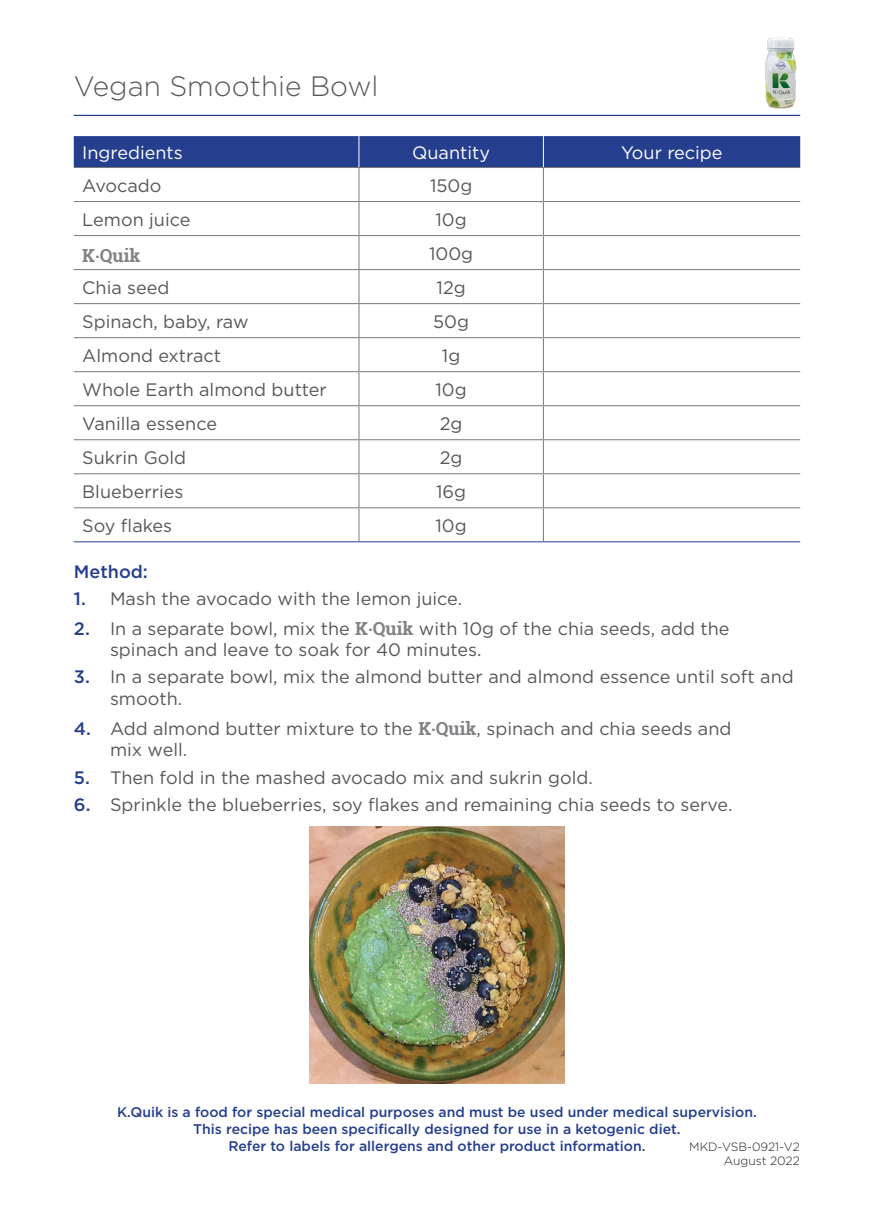
<style>
.page{position:relative;width:874px;height:1225px;background:#fff}
.page>*{position:absolute;margin:0;border:0;box-sizing:border-box;transform-origin:0 0}
.t1{font:300 28px "Gotham";color:#57585a}
.t2{font:18px/21.6px "Gotham";color:#57585a}
.t3{font:18px "Gotham";color:#fff}
.t4{font:500 18px "Gotham";color:#253f8e}
.t5{font:700 18px "Roboto Slab";color:#808285}
.t6{font:500 14px/16.8px "Gotham";color:#253f8e;text-align:center}
.t7{font:300 12px "Gotham";color:#231f20}
.s1{font-weight:500;color:#253f8e}
.s2{font-family:"Roboto Slab";font-weight:700;color:#808285}
</style>
<div class="page">
<hr style="left:74px;top:115px;width:725px;height:1px;background:#253f8e">
<div style="left:74px;top:136px;width:725px;height:31px;background:#253f8e"></div>
<hr style="left:358px;top:136px;width:1px;height:31px;background:#fff">
<hr style="left:542px;top:136px;width:1px;height:31px;background:#fff">
<hr style="left:358px;top:168px;width:1px;height:33px;background:#787a7d">
<hr style="left:542px;top:168px;width:1px;height:33px;background:#787a7d">
<hr style="left:358px;top:202px;width:1px;height:33px;background:#787a7d">
<hr style="left:542px;top:202px;width:1px;height:33px;background:#787a7d">
<hr style="left:358px;top:236px;width:1px;height:33px;background:#787a7d">
<hr style="left:542px;top:236px;width:1px;height:33px;background:#787a7d">
<hr style="left:358px;top:270px;width:1px;height:33px;background:#787a7d">
<hr style="left:542px;top:270px;width:1px;height:33px;background:#787a7d">
<hr style="left:358px;top:304px;width:1px;height:33px;background:#787a7d">
<hr style="left:542px;top:304px;width:1px;height:33px;background:#787a7d">
<hr style="left:358px;top:338px;width:1px;height:33px;background:#787a7d">
<hr style="left:542px;top:338px;width:1px;height:33px;background:#787a7d">
<hr style="left:358px;top:372px;width:1px;height:33px;background:#787a7d">
<hr style="left:542px;top:372px;width:1px;height:33px;background:#787a7d">
<hr style="left:358px;top:406px;width:1px;height:33px;background:#787a7d">
<hr style="left:542px;top:406px;width:1px;height:33px;background:#787a7d">
<hr style="left:358px;top:440px;width:1px;height:33px;background:#787a7d">
<hr style="left:542px;top:440px;width:1px;height:33px;background:#787a7d">
<hr style="left:358px;top:474px;width:1px;height:33px;background:#787a7d">
<hr style="left:542px;top:474px;width:1px;height:33px;background:#787a7d">
<hr style="left:358px;top:508px;width:1px;height:33px;background:#787a7d">
<hr style="left:542px;top:508px;width:1px;height:33px;background:#787a7d">
<hr style="left:74px;top:167px;width:285px;height:1px;background:#787a7d">
<hr style="left:359px;top:167px;width:184px;height:1px;background:#787a7d">
<hr style="left:543px;top:167px;width:256px;height:1px;background:#787a7d">
<hr style="left:74px;top:201px;width:285px;height:1px;background:#787a7d">
<hr style="left:359px;top:201px;width:184px;height:1px;background:#787a7d">
<hr style="left:543px;top:201px;width:256px;height:1px;background:#787a7d">
<hr style="left:74px;top:235px;width:285px;height:1px;background:#787a7d">
<hr style="left:359px;top:235px;width:184px;height:1px;background:#787a7d">
<hr style="left:543px;top:235px;width:256px;height:1px;background:#787a7d">
<hr style="left:74px;top:269px;width:285px;height:1px;background:#787a7d">
<hr style="left:359px;top:269px;width:184px;height:1px;background:#787a7d">
<hr style="left:543px;top:269px;width:256px;height:1px;background:#787a7d">
<hr style="left:74px;top:303px;width:285px;height:1px;background:#787a7d">
<hr style="left:359px;top:303px;width:184px;height:1px;background:#787a7d">
<hr style="left:543px;top:303px;width:256px;height:1px;background:#787a7d">
<hr style="left:74px;top:337px;width:285px;height:1px;background:#787a7d">
<hr style="left:359px;top:337px;width:184px;height:1px;background:#787a7d">
<hr style="left:543px;top:337px;width:256px;height:1px;background:#787a7d">
<hr style="left:74px;top:371px;width:285px;height:1px;background:#787a7d">
<hr style="left:359px;top:371px;width:184px;height:1px;background:#787a7d">
<hr style="left:543px;top:371px;width:256px;height:1px;background:#787a7d">
<hr style="left:74px;top:405px;width:285px;height:1px;background:#787a7d">
<hr style="left:359px;top:405px;width:184px;height:1px;background:#787a7d">
<hr style="left:543px;top:405px;width:256px;height:1px;background:#787a7d">
<hr style="left:74px;top:439px;width:285px;height:1px;background:#787a7d">
<hr style="left:359px;top:439px;width:184px;height:1px;background:#787a7d">
<hr style="left:543px;top:439px;width:256px;height:1px;background:#787a7d">
<hr style="left:74px;top:473px;width:285px;height:1px;background:#787a7d">
<hr style="left:359px;top:473px;width:184px;height:1px;background:#787a7d">
<hr style="left:543px;top:473px;width:256px;height:1px;background:#787a7d">
<hr style="left:74px;top:507px;width:285px;height:1px;background:#787a7d">
<hr style="left:359px;top:507px;width:184px;height:1px;background:#787a7d">
<hr style="left:543px;top:507px;width:256px;height:1px;background:#787a7d">
<hr style="left:74px;top:541px;width:285px;height:1px;background:#253f8e">
<hr style="left:359px;top:541px;width:184px;height:1px;background:#253f8e">
<hr style="left:543px;top:541px;width:256px;height:1px;background:#253f8e">
<img style="left:309px;top:826px;width:255px;height:257px">
<img style="left:765px;top:37px;width:32px;height:72px">
<p class="t1" style="left:74px;top:68px;width:306px">Vegan Smoothie Bowl</p>
<p class="t3" style="left:82px;top:141px;width:102px">Ingredients</p>
<p class="t3" style="left:412px;top:141px;width:79px">Quantity</p>
<p class="t3" style="left:620px;top:141px;width:103px">Your recipe</p>
<p class="t2" style="left:82px;top:174px;width:81px">Avocado</p>
<p class="t2" style="left:430px;top:174px;width:44px">150g</p>
<p class="t2" style="left:82px;top:208px;width:110px">Lemon juice</p>
<p class="t2" style="left:435px;top:208px;width:33px">10g</p>
<p class="t5" style="left:82px;top:243px;width:60px">K.Quik</p>
<p class="t2" style="left:429px;top:242px;width:46px">100g</p>
<p class="t2" style="left:82px;top:276px;width:89px">Chia seed</p>
<p class="t2" style="left:436px;top:276px;width:31px">12g</p>
<p class="t2" style="left:82px;top:310px;width:168px">Spinach, baby, raw</p>
<p class="t2" style="left:433px;top:310px;width:37px">50g</p>
<p class="t2" style="left:82px;top:344px;width:140px">Almond extract</p>
<p class="t2" style="left:442px;top:344px;width:20px">1g</p>
<p class="t2" style="left:82px;top:378px;width:246px">Whole Earth almond butter</p>
<p class="t2" style="left:435px;top:378px;width:33px">10g</p>
<p class="t2" style="left:82px;top:412px;width:136px">Vanilla essence</p>
<p class="t2" style="left:439px;top:412px;width:24px">2g</p>
<p class="t2" style="left:82px;top:446px;width:105px">Sukrin Gold</p>
<p class="t2" style="left:439px;top:446px;width:24px">2g</p>
<p class="t2" style="left:82px;top:480px;width:103px">Blueberries</p>
<p class="t2" style="left:436px;top:480px;width:32px">16g</p>
<p class="t2" style="left:82px;top:514px;width:91px">Soy flakes</p>
<p class="t2" style="left:435px;top:514px;width:33px">10g</p>
<p class="t4" style="left:74px;top:559px;width:75px">Method:</p>
<p class="t2" style="left:74px;top:587px;width:389px"><span class="s1">1.</span> Mash the avocado with the lemon juice.</p>
<p class="t2" style="left:110px;top:617px;width:620px;text-indent:-36px"><span class="s1">2.</span> In a separate bowl, mix the <span class="s2">K</span><sup>.</sup><span class="s2">Quik</span> with 10g of the chia seeds, add the spinach and leave to soak for 40 minutes.</p>
<p class="t2" style="left:110px;top:666px;width:685px;text-indent:-36px"><span class="s1">3.</span> In a separate bowl, mix the almond butter and almond essence until soft and smooth.</p>
<p class="t2" style="left:110px;top:717px;width:622px;text-indent:-36px"><span class="s1">4.</span> Add almond butter mixture to the <span class="s2">K</span><sup>.</sup><span class="s2">Quik</span>, spinach and chia seeds and mix well.</p>
<p class="t2" style="left:74px;top:766px;width:520px"><span class="s1">5.</span> Then fold in the mashed avocado mix and sukrin gold.</p>
<p class="t2" style="left:74px;top:793px;width:659px"><span class="s1">6.</span> Sprinkle the blueberries, soy flakes and remaining chia seeds to serve.</p>
<p class="t6" style="left:117px;top:1103px;width:641px">K.Quik is a food for special medical purposes and must be used under medical supervision.</p>
<p class="t6" style="left:193px;top:1120px;width:488px">This recipe has been specifically designed for use in a ketogenic diet.<br>Refer to labels for allergens and other product information.</p>
<p class="t7" style="left:689px;top:1139px;width:112px">MKD-VSB-0921-V2</p>
<p class="t7" style="left:723px;top:1153px;width:77px">August 2022</p>
</div>
